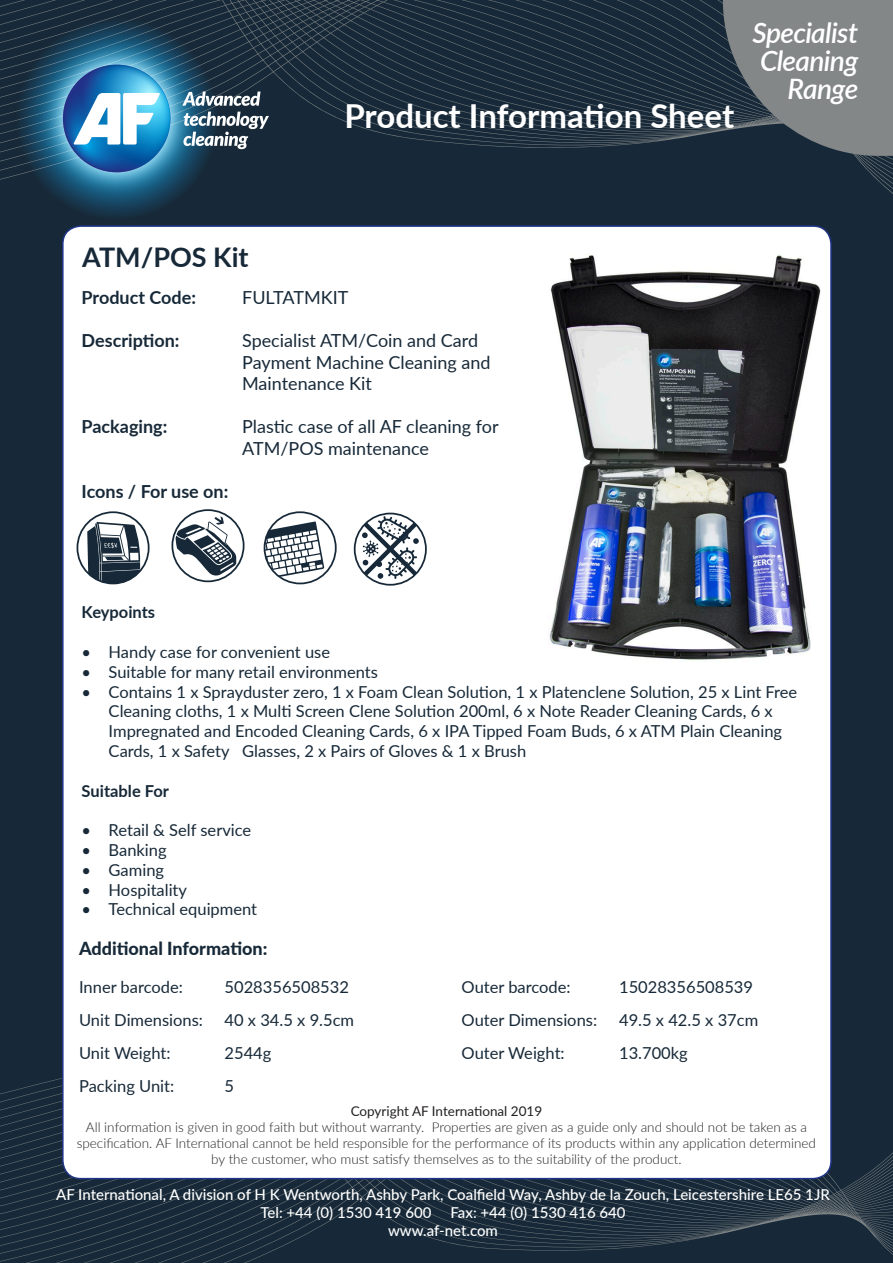
<style>
.page{position:relative;width:893px;height:1263px;background:#172938}
.page>*{position:absolute;margin:0;border:0;box-sizing:border-box;transform-origin:0 0}
.t1{font:700 33px "Lato";color:#fff}
.t2{font:italic 600 28.2px/28.2px "Lato";letter-spacing:-.025em;color:#fff;text-align:right}
.t3{font:700 27px "Lato";color:#172938}
.t4{font:18px/21.6px "Lato";color:#172938}
.t5{font:700 18px "Lato";color:#172938}
.t6{font:800 18px "Lato";color:#172938}
.t7{font:16.5px/19.8px "Lato";color:#172938}
.t8{font:700 16.5px "Lato";color:#172938}
.t9{font:500 15px "Lato";color:#fff}
.t10{font:300 13.5px/16.2px "Lato";color:#231f20;text-align:center}
.s1{font-weight:400}
</style>
<div class="page">
<svg style="left:0;top:0;width:829px;height:239px"></svg>
<svg style="left:322px;top:12px;width:17px;height:21px"></svg>
<svg style="left:301px;top:26px;width:7px;height:3px"></svg>
<svg style="left:282px;top:28px;width:7px;height:4px"></svg>
<svg style="left:293px;top:11px;width:7px;height:2px"></svg>
<svg style="left:27px;top:1078px;width:866px;height:173px"></svg>
<svg style="left:838px;top:1196px;width:55px;height:59px"></svg>
<svg style="left:816px;top:1203px;width:15px;height:11px"></svg>
<svg style="left:776px;top:1215px;width:27px;height:5px"></svg>
<svg style="left:0;top:1087px;width:421px;height:176px"></svg>
<svg style="left:16px;top:17px;width:202px;height:203px"></svg>
<img style="left:34px;top:149px;width:166px;height:53px">
<svg style="left:66px;top:66px;width:104px;height:104px"></svg>
<svg style="left:0;top:0;width:275px;height:149px"></svg>
<div style="left:63px;top:226px;width:768px;height:952px;background:#fff;border-radius:18px"></div>
<svg style="left:171px;top:509px;width:73px;height:73px"></svg>
<svg style="left:264px;top:511px;width:73px;height:73px"></svg>
<svg style="left:77px;top:511px;width:73px;height:73px"></svg>
<svg style="left:723px;top:0;width:170px;height:205px"></svg>
<svg style="left:354px;top:513px;width:73px;height:73px"></svg>
<img style="left:549px;top:255px;width:272px;height:405px">
<p class="t1" style="left:344px;top:91px;width:391px">Product Information Sheet</p>
<p class="t2" style="left:752px;top:18px;width:107px">Specialist<br>Cleaning<br>Range</p>
<p class="t3" style="left:82px;top:238px;width:168px">ATM/POS Kit</p>
<p class="t5" style="left:82px;top:284px;width:116px">Product Code:</p>
<p class="t4" style="left:242px;top:286px;width:108px">FULTATMKIT</p>
<p class="t5" style="left:82px;top:327px;width:99px">Description:</p>
<p class="t4" style="left:242px;top:329px;width:250px">Specialist ATM/Coin and Card<br>Payment Machine Cleaning and<br>Maintenance Kit</p>
<p class="t5" style="left:82px;top:413px;width:87px">Packaging:</p>
<p class="t4" style="left:242px;top:415px;width:258px">Plastic case of all AF cleaning for<br>ATM/POS maintenance</p>
<p class="t5" style="left:82px;top:478px;width:148px">Icons / For use on:</p>
<p class="t8" style="left:82px;top:600px;width:75px">Keypoints</p>
<p class="t7" style="left:82px;top:641px;width:250px">• Handy case for convenient use</p>
<p class="t7" style="left:82px;top:661px;width:298px">• Suitable for many retail environments</p>
<p class="t7" style="left:109px;top:681px;width:690px;text-indent:-27px">• Contains 1 x Sprayduster zero, 1 x Foam Clean Solution, 1 x Platenclene Solution, 25 x Lint Free Cleaning cloths, 1 x Multi Screen Clene Solution 200ml, 6 x Note Reader Cleaning Cards, 6 x Impregnated and Encoded Cleaning Cards, 6 x IPA Tipped Foam Buds, 6 x ATM Plain Cleaning Cards, 1 x Safety Glasses, 2 x Pairs of Gloves &amp; 1 x Brush</p>
<p class="t8" style="left:82px;top:778px;width:89px">Suitable For</p>
<p class="t7" style="left:82px;top:820px;width:171px">• Retail &amp; Self service</p>
<p class="t7" style="left:82px;top:839px;width:87px">• Banking</p>
<p class="t7" style="left:82px;top:859px;width:84px">• Gaming</p>
<p class="t7" style="left:82px;top:879px;width:107px">• Hospitality</p>
<p class="t7" style="left:82px;top:899px;width:177px">• Technical equipment</p>
<p class="t6" style="left:79px;top:935px;width:190px">Additional Information:</p>
<p class="t7" style="left:79px;top:976px;width:105px">Inner barcode:</p>
<p class="t7" style="left:225px;top:976px;width:126px">5028356508532</p>
<p class="t7" style="left:462px;top:976px;width:111px">Outer barcode:</p>
<p class="t7" style="left:619px;top:976px;width:135px">15028356508539</p>
<p class="t7" style="left:79px;top:1009px;width:125px">Unit Dimensions:</p>
<p class="t7" style="left:225px;top:1009px;width:131px">40 x 34.5 x 9.5cm</p>
<p class="t7" style="left:462px;top:1009px;width:137px">Outer Dimensions:</p>
<p class="t7" style="left:619px;top:1009px;width:141px">49.5 x 42.5 x 37cm</p>
<p class="t7" style="left:79px;top:1042px;width:93px">Unit Weight:</p>
<p class="t7" style="left:225px;top:1042px;width:48px">2544g</p>
<p class="t7" style="left:462px;top:1042px;width:105px">Outer Weight:</p>
<p class="t7" style="left:619px;top:1042px;width:70px">13.700kg</p>
<p class="t7" style="left:79px;top:1075px;width:97px">Packing Unit:</p>
<p class="t7" style="left:225px;top:1075px;width:11px">5</p>
<p class="t10" style="left:77px;top:1102px;width:741px"><span class="s1">Copyright AF International 2019<br></span>All information is given in good faith but without warranty. Properties are given as a guide only and should not be taken as a specification. AF International cannot be held responsible for the performance of its products within any application determined by the customer, who must satisfy themselves as to the suitability of the product.</p>
<p class="t9" style="left:56px;top:1184px;width:775px">AF International, A division of H K Wentworth, Ashby Park, Coalfield Way, Ashby de la Zouch, Leicestershire LE65 1JR</p>
<p class="t9" style="left:260px;top:1202px;width:173px">Tel: +44 (0) 1530 419 600</p>
<p class="t9" style="left:450px;top:1202px;width:177px">Fax: +44 (0) 1530 416 640</p>
<p class="t9" style="left:388px;top:1220px;width:112px">www.af-net.com</p>
</div>
